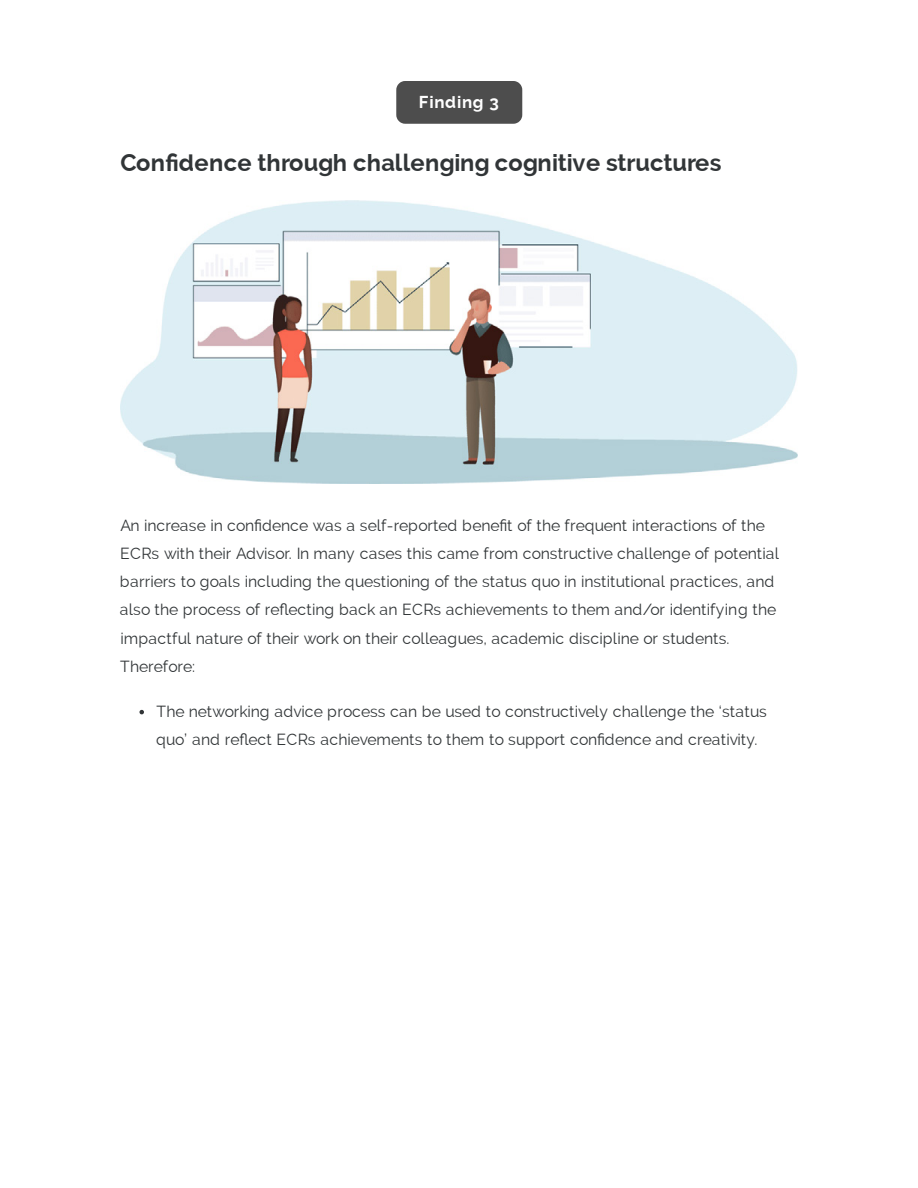
<style>
.page{position:relative;width:918px;height:1188px;background:#fff}
.page>*{position:absolute;margin:0;border:0;box-sizing:border-box;transform-origin:0 0}
.t1{font:700 23.7px "Raleway";letter-spacing:.005em;color:#313537}
.t2{font:700 16.8px "Raleway";letter-spacing:.045em;color:#fff}
.t3{font:15.75px/28.2px "Raleway";letter-spacing:.005em;color:#313537}
</style>
<div class="page">
<svg style="left:140px;top:710px;width:4px;height:4px"></svg>
<div style="left:396px;top:81px;width:126px;height:43px;background:#4d4d4d"></div>
<img style="left:120px;top:200px;width:678px;height:284px">
<p class="t2" style="left:419px;top:93px;width:82px">Finding 3</p>
<h1 class="t1" style="left:120px;top:149px;width:603px">Confidence through challenging cognitive structures</h1>
<p class="t3" style="left:120px;top:511px;width:661px">An increase in confidence was a self-reported benefit of the frequent interactions of the ECRs with their Advisor. In many cases this came from constructive challenge of potential barriers to goals including the questioning of the status quo in institutional practices, and also the process of reflecting back an ECRs achievements to them and/or identifying the impactful nature of their work on their colleagues, academic discipline or students.<br>Therefore:</p>
<p class="t3" style="left:156px;top:697px;width:612px">The networking advice process can be used to constructively challenge the ‘status quo’ and reflect ECRs achievements to them to support confidence and creativity.</p>
</div>
